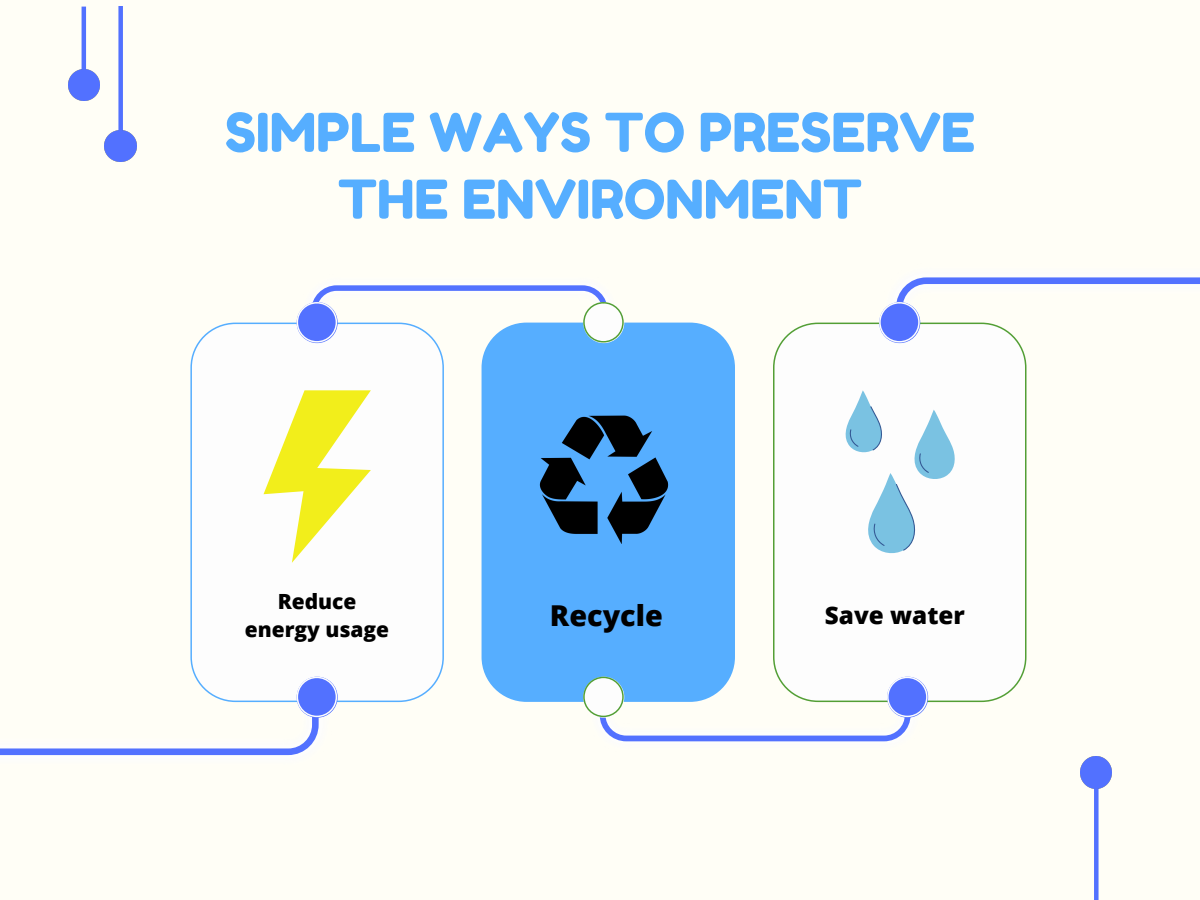
<style>
.page{position:relative;width:1200px;height:900px;background:#fffef6}
.page>*{position:absolute;margin:0;border:0;box-sizing:border-box;transform-origin:0 0}
.t1{font:53.4px/66.8px "Fredoka One";color:#56aeff;text-align:center}
.t2{font:800 28.8px "Open Sans";color:#000}
.t3{font:800 24.2px "Open Sans";color:#000}
.t4{font:800 21px/28.8px "Open Sans";color:#000;text-align:center}
</style>
<div class="page">
<svg style="left:190px;top:323px;width:254px;height:379px"></svg>
<img style="left:623px;top:741px;width:265px;height:1px">
<div style="left:482px;top:323px;width:253px;height:379px;background:#56aeff;border-radius:45px"></div>
<svg style="left:773px;top:323px;width:254px;height:379px"></svg>
<svg style="left:879px;top:277px;width:321px;height:96px"></svg>
<svg style="left:297px;top:285px;width:327px;height:80px"></svg>
<svg style="left:0;top:660px;width:337px;height:95px"></svg>
<svg style="left:583px;top:658px;width:345px;height:83px"></svg>
<div style="left:118px;top:6px;width:5px;height:132px;background:#5271ff"></div>
<img style="left:105px;top:130px;width:31px;height:32px">
<div style="left:1094px;top:780px;width:5px;height:120px;background:#5271ff"></div>
<img style="left:1080px;top:757px;width:32px;height:31px">
<hr style="left:82px;top:7px;width:4px;height:70px;background:#5271ff">
<img style="left:68px;top:69px;width:32px;height:32px">
<svg style="left:264px;top:390px;width:107px;height:173px"></svg>
<img style="left:539px;top:415px;width:130px;height:128px">
<svg style="left:842px;top:390px;width:114px;height:165px"></svg>
<p class="t1" style="left:225px;top:99px;width:752px">SIMPLE WAYS TO PRESERVE<br>THE ENVIRONMENT</p>
<p class="t4" style="left:245px;top:586px;width:146px">Reduce energy usage</p>
<p class="t2" style="left:550px;top:595px;width:114px">Recycle</p>
<p class="t3" style="left:825px;top:598px;width:141px">Save water</p>
</div>
